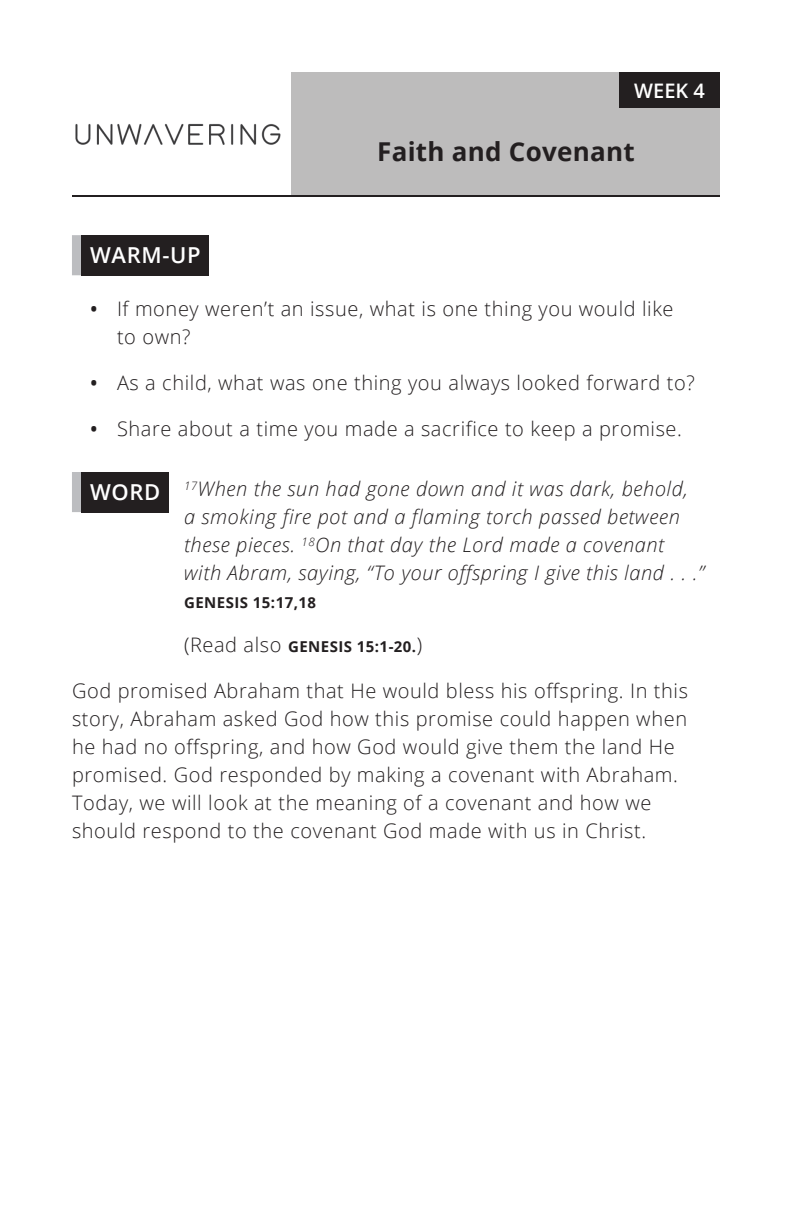
<style>
.page{position:relative;width:792px;height:1224px;background:#fff}
.page>*{position:absolute;margin:0;border:0;box-sizing:border-box;transform-origin:0 0}
.title_01{font:700 26px "Open Sans";letter-spacing:.01em;color:#231f20}
.header_text{font:600 22px "Open Sans";letter-spacing:.03em;color:#fff}
.t1{font:300 20px/28px "Open Sans";letter-spacing:.03em;color:#231f20}
.verse_text_01{font:italic 300 20px/28px "Open Sans";letter-spacing:.03em;color:#231f20}
.week_num_01{font:600 20px "Open Sans";color:#fff}
.verse_text_02{font:700 15px "Open Sans";letter-spacing:.03em;color:#231f20}
.verse_text_01-2{font:700 15px "Open Sans";letter-spacing:.03em;color:#231f20}
.s1{font-weight:600}
.s2{font-weight:300;font-size:20px}
</style>
<div class="page">
<div style="left:81px;top:235px;width:128px;height:40px;background:#231f20"></div>
<div style="left:72px;top:235px;width:9px;height:40px;background:#bcbdc0"></div>
<img style="left:75px;top:72px;width:217px;height:123px">
<div style="left:292px;top:72px;width:428px;height:124px;background:#bdbcbc"></div>
<hr style="left:72px;top:195px;width:648px;height:2px;background:#231f20">
<div style="left:619px;top:72px;width:101px;height:36px;background:#231f20"></div>
<div style="left:81px;top:472px;width:88px;height:40px;background:#231f20"></div>
<div style="left:72px;top:472px;width:9px;height:40px;background:#bcbdc0"></div>
<p class="week_num_01" style="left:634px;top:77px;width:72px">WEEK 4</p>
<p class="title_01" style="left:377px;top:133px;width:259px">Faith and Covenant</p>
<p class="header_text" style="left:90px;top:240px;width:112px">WARM-UP</p>
<p class="t1" style="left:117px;top:294px;width:558px;text-indent:-27px"><span class="s1">•</span> If money weren’t an issue, what is one thing you would like to own?</p>
<p class="t1" style="left:90px;top:368px;width:606px"><span class="s1">•</span> As a child, what was one thing you always looked forward to?</p>
<p class="t1" style="left:90px;top:414px;width:594px"><span class="s1">•</span> Share about a time you made a sacrifice to keep a promise.</p>
<p class="header_text" style="left:90px;top:477px;width:72px">WORD</p>
<p class="verse_text_01" style="left:184px;top:474px;width:522px"><sup>17</sup>When the sun had gone down and it was dark, behold,<br>a smoking fire pot and a flaming torch passed between these pieces. <sup>18</sup>On that day the Lord made a covenant with Abram, saying, “To your offspring I give this land . . .”</p>
<p class="verse_text_01-2" style="left:184px;top:592px;width:134px">GENESIS 15:17,18</p>
<p class="verse_text_02" style="left:184px;top:636px;width:240px"><span class="s2">(Read also</span> GENESIS 15:1-20.<span class="s2">)</span></p>
<p class="t1" style="left:72px;top:677px;width:618px">God promised Abraham that He would bless his offspring. In this story, Abraham asked God how this promise could happen when he had no offspring, and how God would give them the land He promised. God responded by making a covenant with Abraham.<br>Today, we will look at the meaning of a covenant and how we should respond to the covenant God made with us in Christ.</p>
</div>
